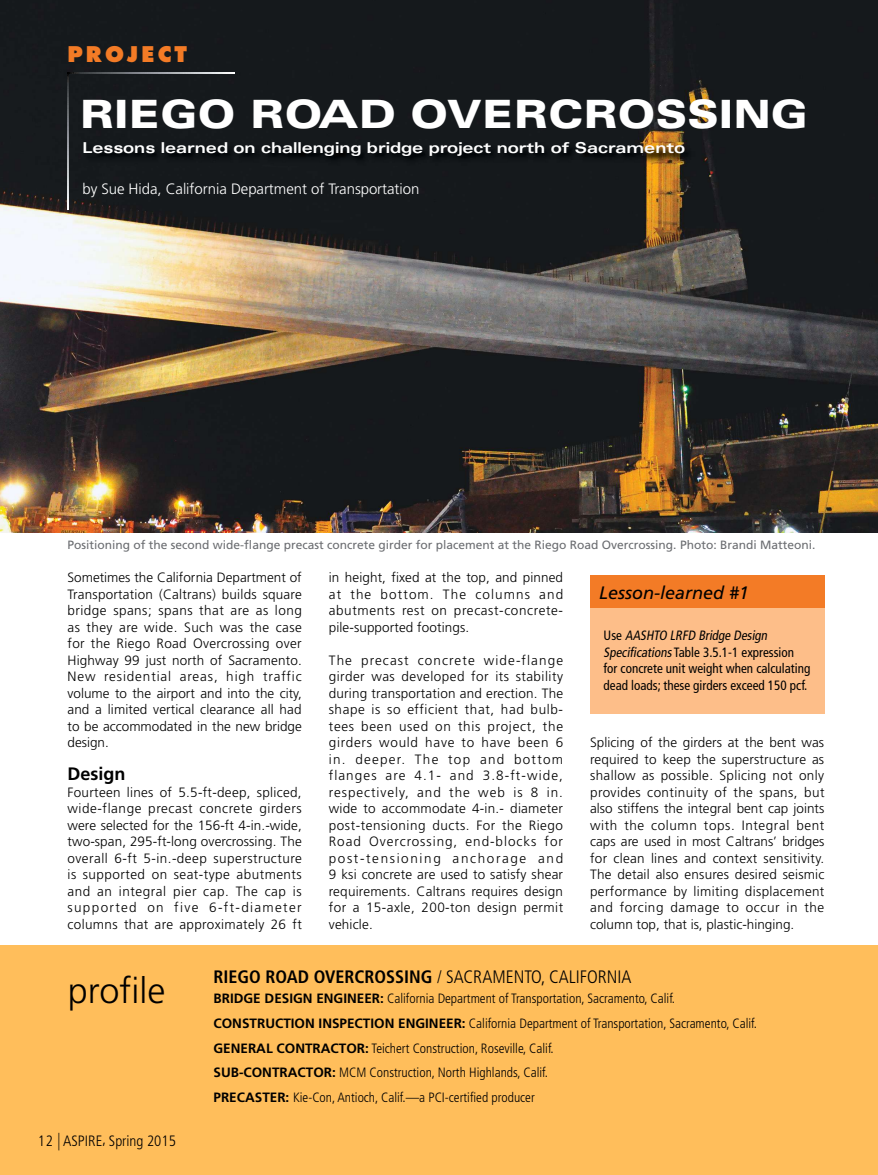
<style>
.page{position:relative;width:878px;height:1175px;background:#fff}
.page>*{position:absolute;margin:0;border:0;box-sizing:border-box;transform-origin:0 0}
.t1{font:900 expanded 39px "Univers LT Std";color:#fff}
.t2{font:300 36px "Frutiger LT Std";color:#000}
.t3{font:800 21px "Futura Std";letter-spacing:.15em;color:#f37b26}
.t4{font:300 condensed 18px "Frutiger LT Std";color:#000}
.t5{font:italic 18px "Frutiger LT Std";color:#000}
.t6{font:700 18px "Frutiger LT Std";color:#000}
.t7{font:700 expanded 15px "Univers LT Std";letter-spacing:-.005em;color:#fff}
.t8{font:300 15px "Frutiger LT Std";letter-spacing:-.005em;color:#fff}
.t9{font:300 condensed 15px "Frutiger LT Std";color:#000}
.t10{font:300 13.5px/16.5px "Frutiger LT Std";letter-spacing:.015em;color:#000;text-align:justify}
.t11{font:300 condensed 13.5px/24.8px "Frutiger LT Std";color:#000}
.t12{font:condensed 13.5px/16.5px "Frutiger LT Std";color:#000}
.t13{font:12px "Frutiger LT Std";color:#6b6d71}
.s1{font-style:italic}
.s2{font-weight:700}
.s3{font-weight:700;font-stretch:normal}
.s4{font-size:17.55px}
</style>
<div class="page">
<div style="left:0;top:945px;width:878px;height:229px;background:#ffbe5b"></div>
<img style="left:0;top:0;width:878px;height:533px">
<div style="left:590px;top:575px;width:234px;height:33px;background:#f37b26"></div>
<div style="left:590px;top:608px;width:234px;height:106px;background:#fdbe89"></div>
<img style="left:81px;top:139px;width:615px;height:28px">
<img style="left:68px;top:74px;width:1px;height:136px">
<img style="left:68px;top:72px;width:166px;height:2px">
<p class="t3" style="left:68px;top:45px;width:121px">PROJECT</p>
<p class="t1" style="left:79px;top:100px;width:730px">RIEGO ROAD OVERCROSSING</p>
<p class="t7" style="left:82px;top:142px;width:604px">Lessons learned on challenging bridge project north of Sacramento</p>
<p class="t8" style="left:82px;top:183px;width:338px">by Sue Hida, California Department of Transportation</p>
<p class="t13" style="left:68px;top:540px;width:749px">Positioning of the second wide-flange precast concrete girder for placement at the Riego Road Overcrossing. Photo: Brandi Matteoni.</p>
<p class="t5" style="left:599px;top:585px;width:152px">Lesson-learned #1</p>
<p class="t12" style="left:603px;top:628px;width:208px">U s e <span class="s1">AASHTO LRFD Bridge Design Specifications</span> Table 3.5.1-1 expression for concrete unit weight when calculating dead loads; these girders exceed 150 pcf.</p>
<p class="t10" style="left:329px;top:570px;width:236px">in height, fixed at the top, and pinned at the bottom. The columns and abutments rest on precast-concrete&shy;pile-supported footings.</p>
<p class="t10" style="left:329px;top:653px;width:236px">The precast concrete wide-flange girder was developed for its stability during transportation and erection. The shape is so efficient that, had bulb&shy;tees been used on this project, the girders would have to have been 6 in. deeper. The top and bottom flanges are 4.1- and 3.8-ft-wide, respectively, and the web is 8 in. wide to accommodate 4-in.- diameter post-tensioning ducts. For the Riego Road Overcrossing, end-blocks for post-tensioning anchorage and 9 ksi concrete are used to satisfy shear requirements. Caltrans requires design for a 15-axle, 200-ton design permit vehicle.</p>
<p class="t10" style="left:68px;top:570px;width:236px">Sometimes the California Department of Transportation (Caltrans) builds square bridge spans; spans that are as long as they are wide. Such was the case for the Riego Road Overcrossing over Highway 99 just north of Sacramento.<br>New residential areas, high traffic volume to the airport and into the city, and a limited vertical clearance all had to be accommodated in the new bridge design.</p>
<p class="t6" style="left:68px;top:766px;width:59px">Design</p>
<p class="t10" style="left:68px;top:785px;width:236px">Fourteen lines of 5.5-ft-deep, spliced, wide-flange precast concrete girders were selected for the 156-ft 4-in.-wide, two-span, 295-ft-long overcrossing. The overall 6-ft 5-in.-deep superstructure is supported on seat-type abutments and an integral pier cap. The cap is supported on five 6-ft-diameter columns that are approximately 26 ft</p>
<p class="t10" style="left:590px;top:735px;width:236px">Splicing of the girders at the bent was required to keep the superstructure as shallow as possible. Splicing not only provides continuity of the spans, but also stiffens the integral bent cap joints with the column tops. Integral bent caps are used in most Caltrans’ bridges for clean lines and context sensitivity.<br>The detail also ensures desired seismic performance by limiting displacement and forcing damage to occur in the column top, that is, plastic-hinging.</p>
<p class="t2" style="left:68px;top:976px;width:99px">profile</p>
<p class="t4" style="left:213px;top:969px;width:419px"><span class="s2">RIEGO ROAD OVERCROSSING</span> / SACRAMENTO, CALIFORNIA</p>
<p class="t11" style="left:213px;top:987px;width:545px"><span class="s3">BRIDGE DESIGN ENGINEER:</span> California Department of Transportation, Sacramento, Calif.<br><span class="s3">CONSTRUCTION INSPECTION ENGINEER:</span> California Department of Transportation, Sacramento, Calif.<br><span class="s3">GENERAL CONTRACTOR:</span> Teichert Construction, Roseville, Calif.<br><span class="s3">SUB-CONTRACTOR:</span> MCM Construction, North Highlands, Calif.<br><span class="s3">PRECASTER:</span> Kie-Con, Antioch, Calif.—a PCI-certified producer</p>
<p class="t9" style="left:38px;top:1134px;width:139px">12 <span class="s4">|</span> ASPIRE, Spring 2015</p>
</div>
